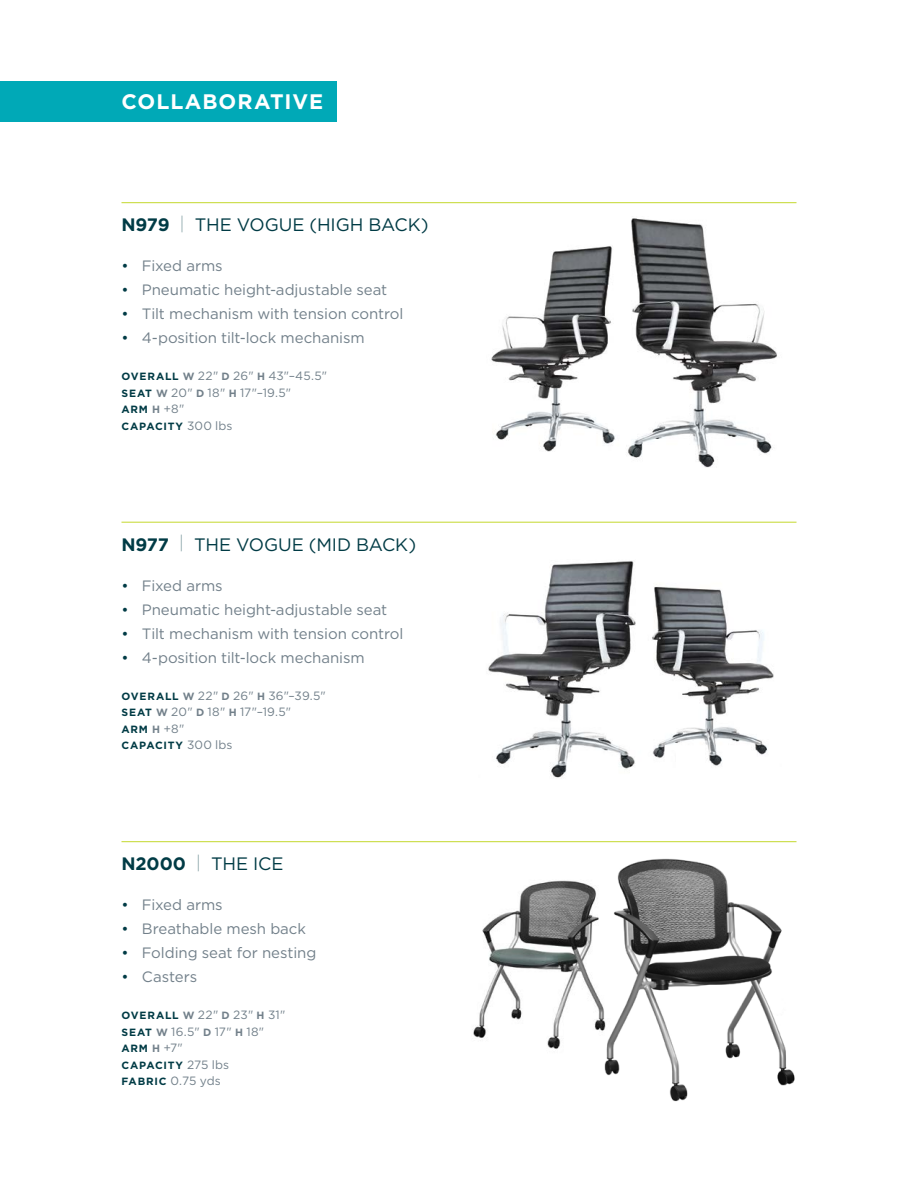
<style>
.page{position:relative;width:918px;height:1188px;background:#fff}
.page>*{position:absolute;margin:0;border:0;box-sizing:border-box;transform-origin:0 0}
.t1{font:700 21px "Gotham";letter-spacing:.045em;color:#fff}
.t2{font:18px "Gotham";letter-spacing:-.005em;color:#003b45}
.t3{font:15px "Gotham";letter-spacing:-.005em;color:#72808a}
.t4{font:12px/16.5px "Gotham";letter-spacing:.01em;color:#72808a}
.t5{font:700 10.5px/16.5px "Gotham";letter-spacing:.07em;color:#003b45}
.s1{font-weight:700}
.s2{font-weight:100}
.s3{color:#003b45}
.s4{font-weight:700;font-size:10.5px;color:#003b45}
.s5{font-weight:700;font-size:10.5px}
.s6{color:#72808a}
.s7{font-weight:400;font-size:12px;color:#72808a}
</style>
<div class="page">
<div style="left:0;top:81px;width:337px;height:41px;background:#00a9b7"></div>
<hr style="left:122px;top:202px;width:674px;height:1px;background:#c4d82e">
<hr style="left:122px;top:841px;width:674px;height:1px;background:#c4d82e">
<hr style="left:122px;top:522px;width:674px;height:1px;background:#c4d82e">
<img style="left:491px;top:246px;width:118px;height:206px">
<img style="left:676px;top:587px;width:98px;height:179px">
<img style="left:473px;top:880px;width:116px;height:169px">
<img style="left:488px;top:561px;width:188px;height:217px">
<img style="left:609px;top:218px;width:168px;height:250px">
<img style="left:589px;top:858px;width:206px;height:244px">
<h1 class="t1" style="left:122px;top:89px;width:203px">COLLABORATIVE</h1>
<p class="t2" style="left:122px;top:215px;width:309px"><span class="s1">N979</span> <span class="s2">|</span> THE VOGUE (HIGH BACK)</p>
<p class="t3" style="left:122px;top:258px;width:103px"><span class="s3">•</span> Fixed arms</p>
<p class="t3" style="left:122px;top:282px;width:267px"><span class="s3">•</span> Pneumatic height-adjustable seat</p>
<p class="t3" style="left:122px;top:306px;width:283px"><span class="s3">•</span> Tilt mechanism with tension control</p>
<p class="t3" style="left:122px;top:330px;width:245px"><span class="s3">•</span> 4-position tilt-lock mechanism</p>
<p class="t4" style="left:122px;top:368px;width:207px"><span class="s4">OVERALL</span> <span class="s5">W</span> 22" <span class="s5">D</span> 26" <span class="s5">H</span> 43"–45.5"<br><span class="s4">SEAT</span> <span class="s5">W</span> 20" <span class="s5">D</span> 18" <span class="s5">H</span> 17"–19.5"</p>
<p class="t5" style="left:122px;top:401px;width:112px">ARM <span class="s6">H</span> <span class="s7">+8"<br></span>CAPACITY <span class="s7">300 lbs</span></p>
<p class="t2" style="left:122px;top:535px;width:296px"><span class="s1">N977</span> <span class="s2">|</span> THE VOGUE (MID BACK)</p>
<p class="t3" style="left:122px;top:577px;width:103px"><span class="s3">•</span> Fixed arms</p>
<p class="t3" style="left:122px;top:601px;width:267px"><span class="s3">•</span> Pneumatic height-adjustable seat</p>
<p class="t3" style="left:122px;top:625px;width:283px"><span class="s3">•</span> Tilt mechanism with tension control</p>
<p class="t3" style="left:122px;top:649px;width:245px"><span class="s3">•</span> 4-position tilt-lock mechanism</p>
<p class="t4" style="left:122px;top:687px;width:206px"><span class="s4">OVERALL</span> <span class="s5">W</span> 22" <span class="s5">D</span> 26" <span class="s5">H</span> 36"–39.5"<br><span class="s4">SEAT</span> <span class="s5">W</span> 20" <span class="s5">D</span> 18" <span class="s5">H</span> 17"–19.5"</p>
<p class="t5" style="left:122px;top:721px;width:112px">ARM <span class="s6">H</span> <span class="s7">+8"<br></span>CAPACITY <span class="s7">300 lbs</span></p>
<p class="t2" style="left:122px;top:854px;width:164px"><span class="s1">N2000</span> <span class="s2">|</span> THE ICE</p>
<p class="t3" style="left:122px;top:897px;width:103px"><span class="s3">•</span> Fixed arms</p>
<p class="t3" style="left:122px;top:921px;width:186px"><span class="s3">•</span> Breathable mesh back</p>
<p class="t3" style="left:122px;top:945px;width:196px"><span class="s3">•</span> Folding seat for nesting</p>
<p class="t3" style="left:122px;top:969px;width:77px"><span class="s3">•</span> Casters</p>
<p class="t4" style="left:122px;top:1007px;width:166px"><span class="s4">OVERALL</span> <span class="s5">W</span> 22" <span class="s5">D</span> 23" <span class="s5">H</span> 31"<br><span class="s4">SEAT</span> <span class="s5">W</span> 16.5" <span class="s5">D</span> 17" <span class="s5">H</span> 18"</p>
<p class="t5" style="left:122px;top:1040px;width:109px">ARM <span class="s6">H</span> <span class="s7">+7"<br></span>CAPACITY <span class="s7">275 lbs</span></p>
<p class="t4" style="left:122px;top:1073px;width:101px"><span class="s4">FABRIC</span> 0.75 yds</p>
</div>
